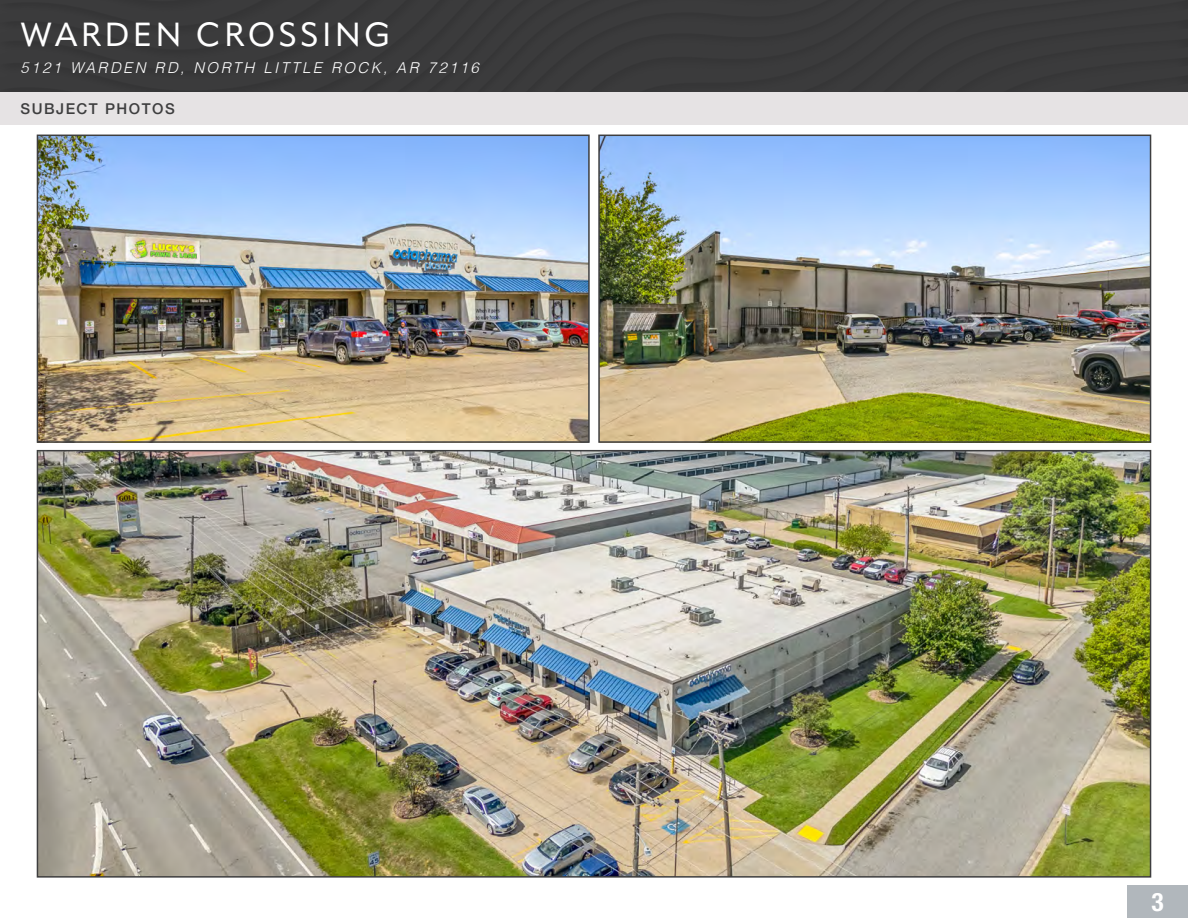
<style>
.page{position:relative;width:1188px;height:918px;background:#fff}
.page>*{position:absolute;margin:0;border:0;box-sizing:border-box;transform-origin:0 0}
.Property_Name_Here_-_Body_Title{font:33px "Apparat";letter-spacing:.1em;color:#fff}
.t1{font:700 condensed 25.5px "Helvetica Neue LT Std";color:#fff}
.Property_Name_Here_-_Body_Title-2{font:italic 300 15px "Helvetica";letter-spacing:.16em;color:#fff}
.t2{font:500 15px "Helvetica Neue LT Std";letter-spacing:.1em;color:#3e3e3f}
</style>
<div class="page">
<div style="left:1128px;top:885px;width:60px;height:33px;background:#b1b7bc"></div>
<div style="left:0;top:0;width:1188px;height:92px;background:#3e3e3f"></div>
<div style="left:0;top:92px;width:1188px;height:33px;background:#e6e3e4"></div>
<img style="left:40px;top:138px;width:547px;height:302px">
<div style="left:37px;top:135px;width:553px;height:308px;border:2px solid #3e3e3f"></div>
<img style="left:601px;top:138px;width:547px;height:302px">
<div style="left:598px;top:135px;width:553px;height:308px;border:2px solid #3e3e3f"></div>
<img style="left:40px;top:453px;width:1108px;height:422px">
<p class="Property_Name_Here_-_Body_Title" style="left:21px;top:15px;width:372px">WARDEN CROSSING</p>
<p class="Property_Name_Here_-_Body_Title-2" style="left:21px;top:59px;width:460px">5121 WARDEN RD, NORTH LITTLE ROCK, AR 72116</p>
<p class="t2" style="left:21px;top:100px;width:156px">SUBJECT PHOTOS</p>
<p class="t1" style="left:1152px;top:886px;width:14px">3</p>
</div>
